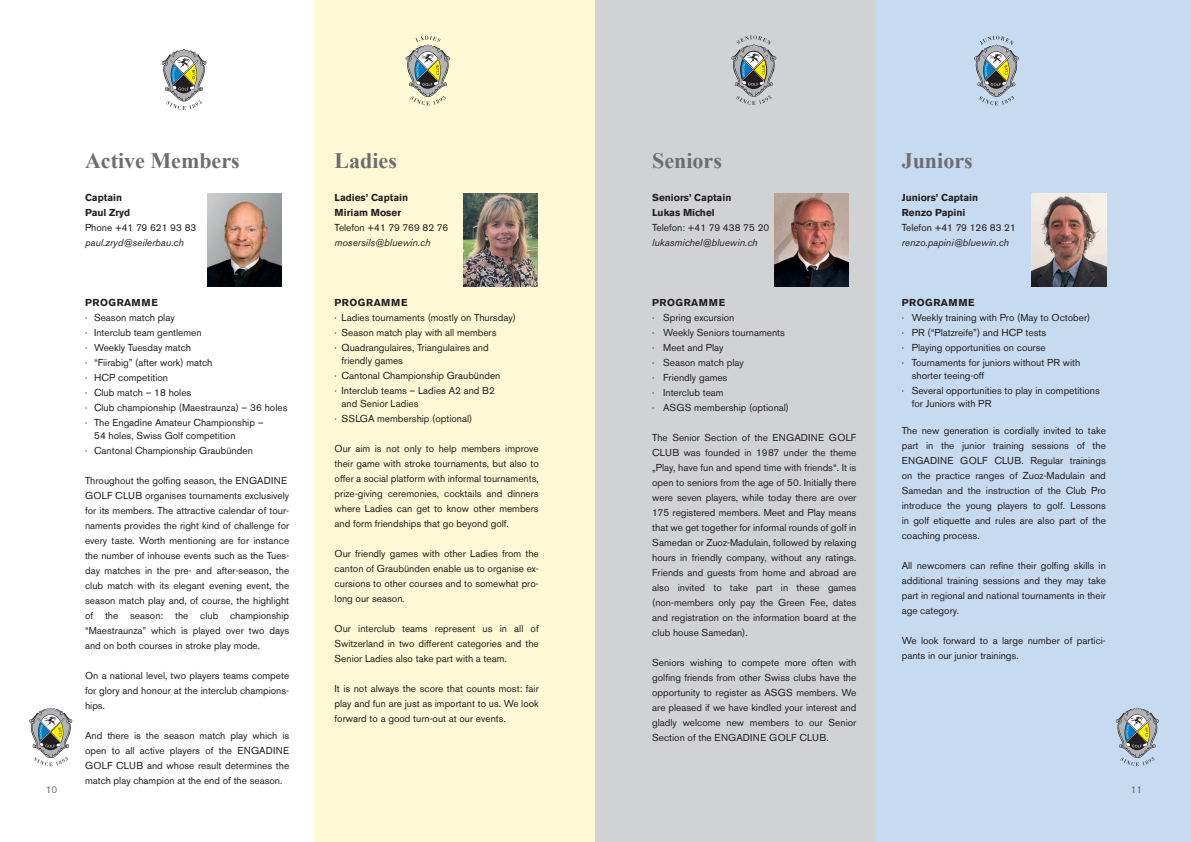
<style>
.page{position:relative;width:1191px;height:842px;background:#fff}
.page>*{position:absolute;margin:0;border:0;box-sizing:border-box;transform-origin:0 0}
.t1{font:700 22px "Times New Roman";color:#6c6d70}
.t2{font:10px/15px "Akzidenz Grotesk BE";color:#231f20}
.t3{font:700 10px/15px "Akzidenz Grotesk BE";color:#231f20}
.t4{font:italic 10px "Akzidenz Grotesk BE";color:#231f20}
.t5{font:700 10px "Akzidenz Grotesk BE";letter-spacing:.05em;color:#231f20}
.t6{font:10px "Akzidenz Grotesk BE";color:#6c6d70}
</style>
<div class="page">
<svg style="left:29px;top:708px;width:43px;height:58px"></svg>
<div style="left:876px;top:0;width:315px;height:842px;background:#c6daf0"></div>
<svg style="left:1116px;top:708px;width:43px;height:58px"></svg>
<div style="left:595px;top:0;width:281px;height:842px;background:#d1d2d4"></div>
<div style="left:314px;top:0;width:281px;height:842px;background:#fef9d4"></div>
<svg style="left:974px;top:36px;width:44px;height:69px"></svg>
<svg style="left:162px;top:49px;width:44px;height:61px"></svg>
<img style="left:207px;top:193px;width:75px;height:93px">
<img style="left:774px;top:193px;width:75px;height:93px">
<img style="left:1031px;top:193px;width:75px;height:93px">
<svg style="left:405px;top:36px;width:45px;height:69px"></svg>
<svg style="left:731px;top:35px;width:45px;height:70px"></svg>
<img style="left:463px;top:193px;width:74px;height:93px">
<h1 class="t1" style="left:85px;top:145px;width:156px">Active Members</h1>
<p class="t3" style="left:85px;top:190px;width:47px">Captain<br>Paul Zryd</p>
<p class="t2" style="left:85px;top:220px;width:113px">Phone +41 79 621 93 83</p>
<p class="t4" style="left:85px;top:236px;width:100px">paul.zryd@seilerbau.ch</p>
<h1 class="t1" style="left:334px;top:145px;width:64px">Ladies</h1>
<p class="t3" style="left:334px;top:190px;width:75px">Ladies’ Captain<br>Miriam Moser</p>
<p class="t2" style="left:334px;top:220px;width:115px">Telefon +41 79 769 82 76</p>
<p class="t4" style="left:334px;top:236px;width:97px">mosersils@bluewin.ch</p>
<h1 class="t1" style="left:652px;top:145px;width:71px">Seniors</h1>
<p class="t3" style="left:652px;top:190px;width:81px">Seniors’ Captain<br>Lukas Michel</p>
<p class="t2" style="left:652px;top:220px;width:119px">Telefon: +41 79 438 75 20</p>
<p class="t4" style="left:652px;top:236px;width:107px">lukasmichel@bluewin.ch</p>
<h1 class="t1" style="left:901px;top:145px;width:72px">Juniors</h1>
<p class="t3" style="left:901px;top:190px;width:78px">Juniors’ Captain<br>Renzo Papini</p>
<p class="t2" style="left:901px;top:220px;width:116px">Telefon +41 79 126 83 21</p>
<p class="t4" style="left:901px;top:236px;width:109px">renzo.papini@bluewin.ch</p>
<p class="t5" style="left:85px;top:297px;width:75px">PROGRAMME</p>
<p class="t2" style="left:85px;top:310px;width:204px">· Season match play<br>· Interclub team gentlemen<br>· Weekly Tuesday match<br>· “Fiirabig” (after work) match<br>· HCP competition<br>· Club match – 18 holes<br>· Club championship (Maestraunza) – 36 holes · The Engadine Amateur Championship –</p>
<p class="t2" style="left:85px;top:428px;width:169px;text-indent:9px">54 holes, Swiss Golf competition<br>· Cantonal Championship Graubünden</p>
<p class="t2" style="left:85px;top:473px;width:206px">Throughout the golfing season, the ENGADINE GOLF CLUB organises tournaments exclusively for its members. The attractive calendar of tour&shy;naments provides the right kind of challenge for every taste. Worth mentioning are for instance the number of inhouse events such as the Tues&shy;day matches in the pre- and after-season, the club match with its elegant evening event, the season match play and, of course, the highlight of the season: the club championship “Maestraunza” which is played over two days and on both courses in stroke play mode.</p>
<p class="t2" style="left:85px;top:668px;width:206px;text-align:justify">On a national level, two players teams compete for glory and honour at the interclub champions&shy;hips.</p>
<p class="t2" style="left:85px;top:728px;width:206px;text-align:justify">And there is the season match play which is open to all active players of the ENGADINE GOLF CLUB and whose result determines the match play champion at the end of the season.</p>
<p class="t5" style="left:334px;top:297px;width:75px">PROGRAMME</p>
<p class="t2" style="left:334px;top:310px;width:183px">· Ladies tournaments (mostly on Thursday) · Season match play with all members<br>· Quadrangulaires, Triangulaires and</p>
<p class="t2" style="left:334px;top:353px;width:167px;text-indent:7px">friendly games<br>· Cantonal Championship Graubünden · Interclub teams – Ladies A2 and B2</p>
<p class="t2" style="left:334px;top:396px;width:139px;text-indent:7px">and Senior Ladies<br>· SSLGA membership (optional)</p>
<p class="t2" style="left:334px;top:441px;width:206px;text-align:justify">Our aim is not only to help members improve their game with stroke tournaments, but also to offer a social platform with informal tournaments, prize-giving ceremonies, cocktails and dinners where Ladies can get to know other members and form friendships that go beyond golf.</p>
<p class="t2" style="left:334px;top:546px;width:206px;text-align:justify">Our friendly games with other Ladies from the canton of Graubünden enable us to organise ex&shy;cursions to other courses and to somewhat pro&shy;long our season.</p>
<p class="t2" style="left:334px;top:621px;width:206px;text-align:justify">Our interclub teams represent us in all of Switzerland in two different categories and the Senior Ladies also take part with a team.</p>
<p class="t2" style="left:334px;top:681px;width:206px;text-align:justify">It is not always the score that counts most: fair play and fun are just as important to us. We look forward to a good turn-out at our events.</p>
<p class="t5" style="left:652px;top:297px;width:75px">PROGRAMME</p>
<p class="t2" style="left:652px;top:310px;width:138px">· Spring excursion<br>· Weekly Seniors tournaments · Meet and Play<br>· Season match play<br>· Friendly games<br>· Interclub team<br>· ASGS membership (optional)</p>
<p class="t2" style="left:652px;top:430px;width:206px;text-align:justify">The Senior Section of the ENGADINE GOLF CLUB was founded in 1987 under the theme „Play, have fun and spend time with friends“. It is open to seniors from the age of 50. Initially there were seven players, while today there are over 175 registered members. Meet and Play means that we get together for informal rounds of golf in Samedan or Zuoz-Madulain, followed by relaxing hours in friendly company, without any ratings.<br>Friends and guests from home and abroad are also invited to take part in these games (non-members only pay the Green Fee, dates and registration on the information board at the club house Samedan).</p>
<p class="t2" style="left:652px;top:655px;width:206px;text-align:justify">Seniors wishing to compete more often with golfing friends from other Swiss clubs have the opportunity to register as ASGS members. We are pleased if we have kindled your interest and gladly welcome new members to our Senior Section of the ENGADINE GOLF CLUB.</p>
<p class="t5" style="left:901px;top:297px;width:75px">PROGRAMME</p>
<p class="t2" style="left:901px;top:310px;width:190px">· Weekly training with Pro (May to October) · PR (“Platzreife”) and HCP tests<br>· Playing opportunities on course<br>· Tournaments for juniors without PR with</p>
<p class="t2" style="left:901px;top:368px;width:200px;text-indent:10px">shorter teeing-off<br>· Several opportunities to play in competitions</p>
<p class="t2" style="left:911px;top:396px;width:81px">for Juniors with PR</p>
<p class="t2" style="left:901px;top:423px;width:206px;text-align:justify">The new generation is cordially invited to take part in the junior training sessions of the ENGADINE GOLF CLUB. Regular trainings on the practice ranges of Zuoz-Madulain and Samedan and the instruction of the Club Pro introduce the young players to golf. Lessons in golf etiquette and rules are also part of the coaching process.</p>
<p class="t2" style="left:901px;top:558px;width:206px;text-align:justify">All newcomers can refine their golfing skills in additional training sessions and they may take part in regional and national tournaments in their age category.</p>
<p class="t2" style="left:901px;top:633px;width:206px">We look forward to a large number of partici&shy;pants in our junior trainings.</p>
<p class="t6" style="left:46px;top:783px;width:13px">10</p>
<p class="t6" style="left:1130px;top:783px;width:13px">11</p>
</div>
